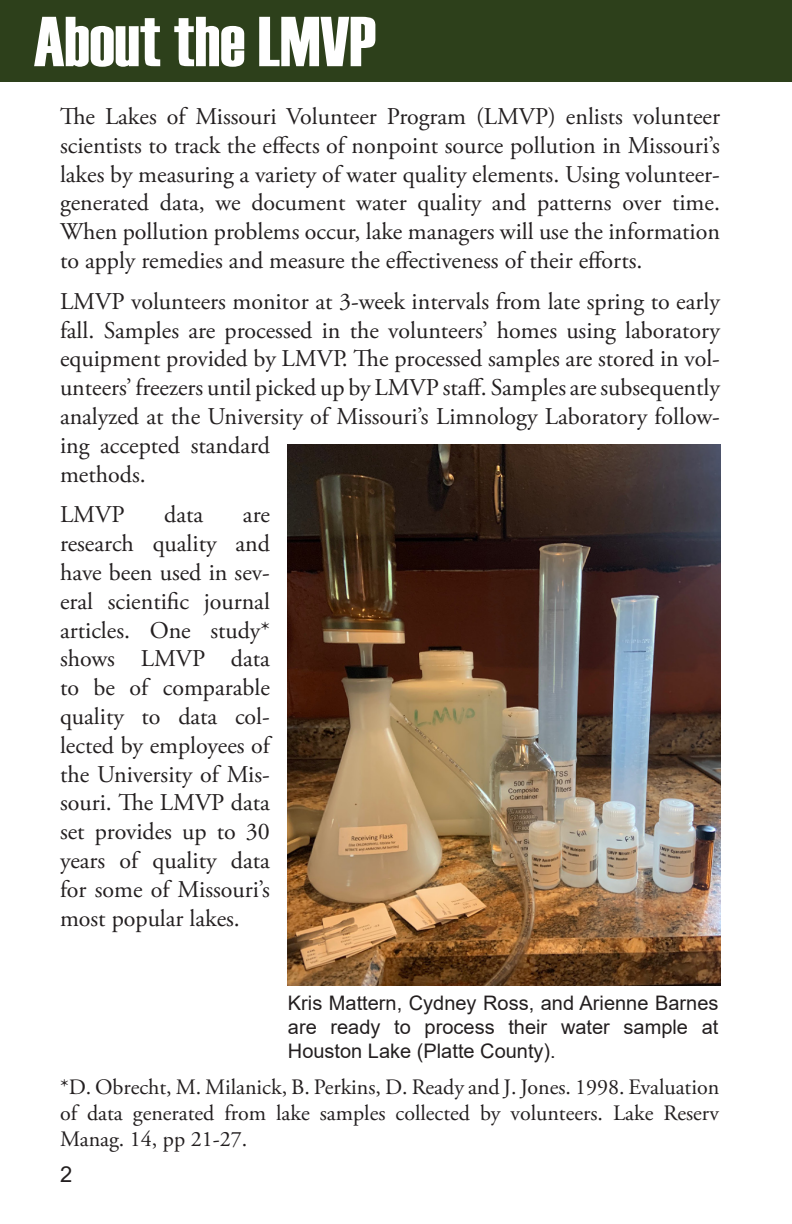
<style>
.page{position:relative;width:792px;height:1224px;background:#fff}
.page>*{position:absolute;margin:0;border:0;box-sizing:border-box;transform-origin:0 0}
.Header_White_Text{font:70.6px "Haettenschweiler";color:#fff}
.Body_Text{font:24px/28.8px "Adobe Garamond Pro";color:#231f20;text-align:justify}
.Photo_Caption{font:22px/26.4px "Adobe Garamond Pro";color:#231f20;text-align:justify}
.t1{font:22px "Arial";color:#231f20}
.Photo_Caption-2{font:20px/24px "Arial";color:#231f20;text-align:justify}
</style>
<div class="page">
<div style="left:0;top:0;width:792px;height:82px;background:#2d401b"></div>
<img style="left:288px;top:444px;width:432px;height:541px">
<p class="Header_White_Text" style="left:34px;top:-6px;width:344px">About the LMVP</p>
<p class="Body_Text" style="left:60px;top:103px;width:662px">The Lakes of Missouri Volunteer Program (LMVP) enlists volunteer scientists to track the effects of nonpoint source pollution in Missouri’s lakes by measuring a variety of water quality elements. Using volunteer&shy;generated data, we document water quality and patterns over time.<br>When pollution problems occur, lake managers will use the information to apply remedies and measure the effectiveness of their efforts.</p>
<p class="Body_Text" style="left:60px;top:288px;width:662px;text-align:left">LMVP volunteers monitor at 3-week intervals from late spring to early fall. Samples are processed in the volunteers’ homes using laboratory equipment provided by LMVP. The processed samples are stored in vol&shy;unteers’ freezers until picked up by LMVP staff. Samples are subsequently analyzed at the University of Missouri’s Limnology Laboratory follow&shy;ing accepted standard<br>methods.</p>
<p class="Body_Text" style="left:60px;top:501px;width:66px">LMVP</p>
<p class="Body_Text" style="left:164px;top:501px;width:40px">data</p>
<p class="Body_Text" style="left:60px;top:501px;width:211px;text-indent:183px">are research quality and have been used in sev&shy;eral scientific journal articles. One study* shows LMVP data to be of comparable quality to data col&shy;lected by employees of the University of Mis&shy;souri. The LMVP data set provides up to 30 years of quality data for some of Missouri’s most popular lakes.</p>
<p class="Photo_Caption-2" style="left:288px;top:991px;width:432px">Kris Mattern, Cydney Ross, and Arienne Barnes are ready to process their water sample at Houston Lake (Platte County).</p>
<p class="Photo_Caption" style="left:60px;top:1074px;width:661px">*D. Obrecht, M. Milanick, B. Perkins, D. Ready and J. Jones. 1998. Evaluation of data generated from lake samples collected by volunteers. Lake Reserv Manag. 14, pp 21-27.</p>
<p class="t1" style="left:60px;top:1159px;width:14px">2</p>
</div>
